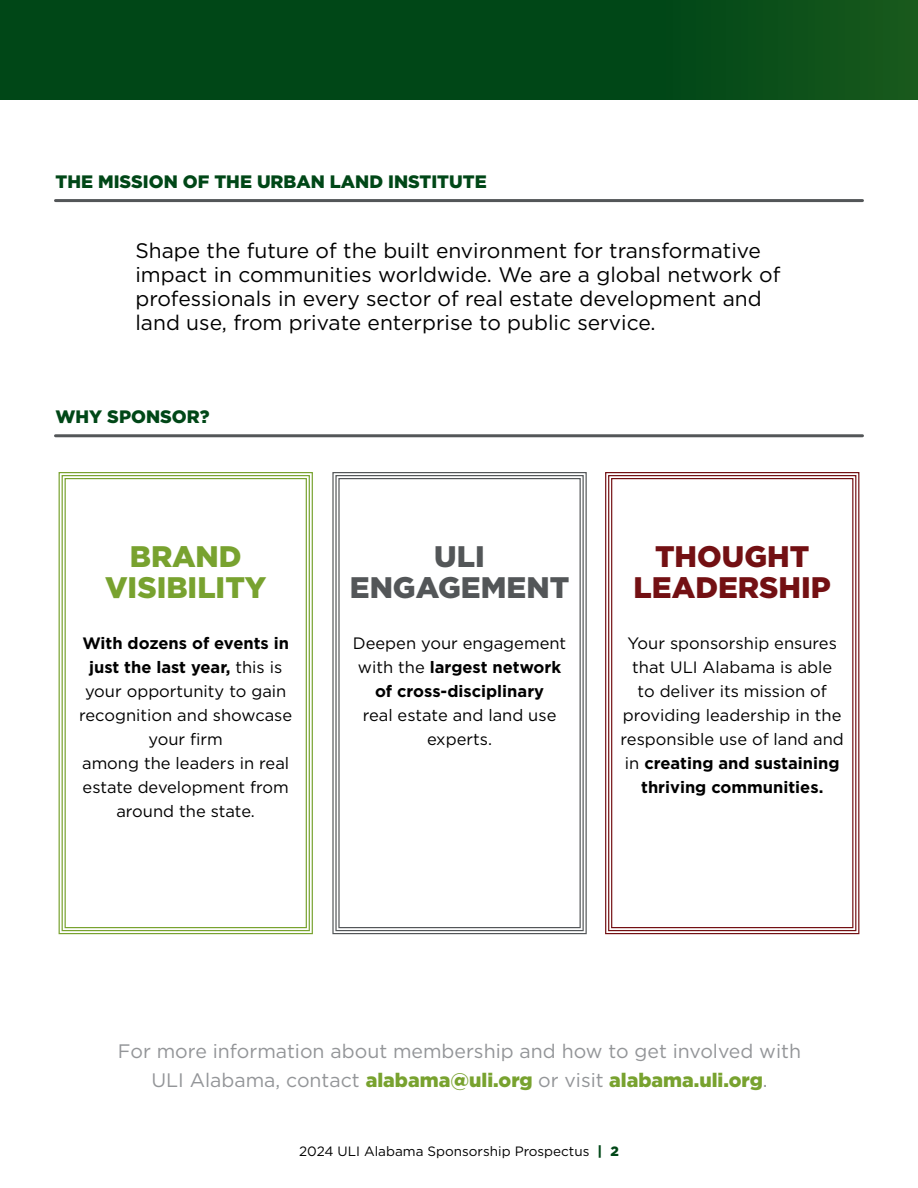
<style>
.page{position:relative;width:918px;height:1188px;background:#fff}
.page>*{position:absolute;margin:0;border:0;box-sizing:border-box;transform-origin:0 0}
.t1{font:900 29.7px/31px "Gotham";color:#731013;text-align:center}
.t2{font:900 29.7px/31px "Gotham";color:#78a22f;text-align:center}
.t3{font:900 29.7px/31px "Gotham";color:#535658;text-align:center}
.t4{font:21px/24px "Gotham";color:#000}
.t5{font:19.5px/28.5px "Gotham";color:#939598;text-align:center}
.t6{font:900 18px "Gotham";color:#004717}
.t7{font:16.5px/24px "Gotham";color:#000;text-align:center}
.t8{font:700 16.5px/24px "Gotham";color:#000;text-align:center}
.t9{font:13.5px "Gotham";color:#000}
.s1{font-weight:700}
.s2{font-weight:400}
.s3{font-weight:900;color:#78a22f}
.s4{font-weight:900;color:#004717}
</style>
<div class="page">
<hr style="left:56px;top:434px;width:806px;height:3px;background:#535658">
<svg style="left:58px;top:472px;width:255px;height:463px"></svg>
<div style="left:62px;top:475px;width:248px;height:456px;border:1px solid #78a22f"></div>
<div style="left:65px;top:478px;width:242px;height:450px;border:1px solid #78a22f"></div>
<svg style="left:332px;top:472px;width:255px;height:463px"></svg>
<div style="left:335px;top:475px;width:249px;height:456px;border:1px solid #535658"></div>
<div style="left:338px;top:478px;width:243px;height:450px;border:1px solid #535658"></div>
<svg style="left:605px;top:472px;width:255px;height:463px"></svg>
<div style="left:608px;top:475px;width:248px;height:456px;border:1px solid #731013"></div>
<div style="left:611px;top:478px;width:242px;height:450px;border:1px solid #731013"></div>
<div style="left:0;top:0;width:918px;height:99px;background:linear-gradient(to right,#004316,#0c501a)"></div>
<hr style="left:56px;top:199px;width:806px;height:3px;background:#535658">
<p class="t6" style="left:56px;top:171px;width:433px">THE MISSION OF THE URBAN LAND INSTITUTE</p>
<p class="t4" style="left:135px;top:238px;width:646px">Shape the future of the built environment for transformative impact in communities worldwide. We are a global network of professionals in every sector of real estate development and land use, from private enterprise to public service.</p>
<p class="t6" style="left:56px;top:406px;width:156px">WHY SPONSOR?</p>
<h1 class="t2" style="left:105px;top:540px;width:163px">BRAND<br>VISIBILITY</h1>
<p class="t7" style="left:79px;top:631px;width:215px"><span class="s1">With dozens of events in just the last year,</span> this is your opportunity to gain recognition and showcase your firm<br>among the leaders in real estate development from around the state.</p>
<h1 class="t3" style="left:350px;top:540px;width:221px">ULI<br>ENGAGEMENT</h1>
<h1 class="t1" style="left:634px;top:540px;width:199px">THOUGHT<br>LEADERSHIP</h1>
<p class="t8" style="left:353px;top:631px;width:215px"><span class="s2">Deepen your engagement with the</span> largest network of cross-disciplinary</p>
<p class="t7" style="left:363px;top:703px;width:195px">real estate and land use experts.</p>
<p class="t7" style="left:621px;top:631px;width:225px">Your sponsorship ensures that ULI Alabama is able<br>to deliver its mission of providing leadership in the responsible use of land and in <span class="s1">creating and sustaining thriving communities.</span></p>
<p class="t5" style="left:118px;top:1037px;width:685px">For more information about membership and how to get involved with<br>ULI Alabama, contact <span class="s3">alabama@uli.org</span> or visit <span class="s3">alabama.uli.org</span>.</p>
<p class="t9" style="left:299px;top:1143px;width:321px">2024 ULI Alabama Sponsorship Prospectus <span class="s4">| 2</span></p>
</div>
